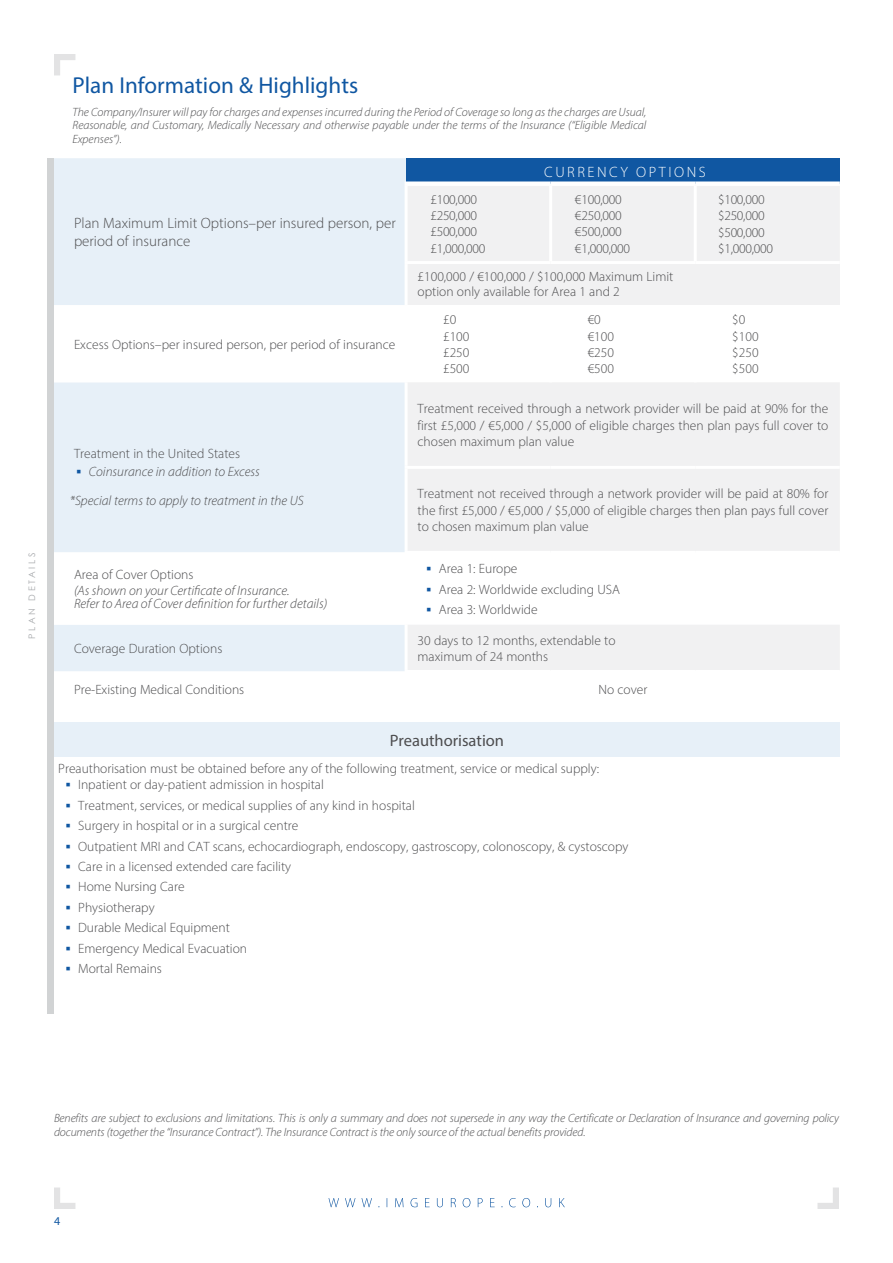
<style>
.page{position:relative;width:893px;height:1263px;background:#fff}
.page>*{position:absolute;margin:0;border:0;box-sizing:border-box;transform-origin:0 0}
.t1{font:23.1px "Myriad Pro";color:#1057a2}
.t2{font:16.5px "Myriad Pro";color:#4d4d4f}
.t3{font:300 15px/18px "Myriad Pro";color:#4d4d4f}
.t4{font:300 15px "Myriad Pro";letter-spacing:.17em;color:#fff}
.t5{font:300 13.5px/16.2px "Myriad Pro";color:#4d4d4f}
.t6{font:italic 300 13.5px/29px "Myriad Pro";color:#4d4d4f}
.t7{font:300 13.5px/16.2px "Myriad Pro";letter-spacing:-.02em;color:#4d4d4f}
.t8{font:italic 300 12px/13.5px "Myriad Pro";letter-spacing:-.01em;color:#4d4d4f;text-align:justify}
.t9{font:12px "Myriad Pro";color:#1057a2}
.t10{font:9px "Century Gothic";letter-spacing:.28em;color:#a7a9ac}
.s1{font-style:italic}
</style>
<div class="page">
<div style="left:54px;top:158px;width:352px;height:147px;background:#e7f0f8"></div>
<div style="left:406px;top:158px;width:434px;height:26px;background:#1057a2"></div>
<div style="left:408px;top:186px;width:432px;height:75px;background:#f1f1f2"></div>
<div style="left:406px;top:262px;width:434px;height:43px;background:#f1f1f2"></div>
<svg style="left:54px;top:382px;width:786px;height:341px;fill:#e7f0f8"></svg>
<svg style="left:408px;top:382px;width:432px;height:288px;fill:#f1f1f2"></svg>
<div style="left:406px;top:671px;width:434px;height:34px;background:#fff"></div>
<div style="left:54px;top:723px;width:786px;height:34px;background:#e7f0f8"></div>
<hr style="left:405px;top:186px;width:3px;height:75px;background:#fff">
<hr style="left:549px;top:186px;width:3px;height:75px;background:#fff">
<hr style="left:694px;top:186px;width:3px;height:75px;background:#fff">
<hr style="left:405px;top:264px;width:3px;height:41px;background:#fff">
<hr style="left:405px;top:554px;width:3px;height:71px;background:#fff">
<hr style="left:405px;top:673px;width:3px;height:32px;background:#fff">
<hr style="left:405px;top:261px;width:146px;height:3px;background:#fff">
<hr style="left:551px;top:261px;width:144px;height:3px;background:#fff">
<hr style="left:695px;top:261px;width:145px;height:3px;background:#fff">
<hr style="left:405px;top:382px;width:3px;height:84px;background:#fff">
<hr style="left:405px;top:469px;width:3px;height:82px;background:#fff">
<hr style="left:405px;top:466px;width:146px;height:3px;background:#fff">
<hr style="left:551px;top:466px;width:144px;height:3px;background:#fff">
<hr style="left:695px;top:466px;width:145px;height:3px;background:#fff">
<hr style="left:405px;top:551px;width:146px;height:3px;background:#fff">
<hr style="left:551px;top:551px;width:144px;height:3px;background:#fff">
<hr style="left:695px;top:551px;width:145px;height:3px;background:#fff">
<hr style="left:405px;top:625px;width:3px;height:45px;background:#fff">
<hr style="left:405px;top:670px;width:146px;height:3px;background:#fff">
<hr style="left:551px;top:670px;width:144px;height:3px;background:#fff">
<hr style="left:695px;top:670px;width:145px;height:3px;background:#fff">
<div style="left:405px;top:181px;width:146px;height:5px;background:#fff"></div>
<div style="left:551px;top:181px;width:144px;height:5px;background:#fff"></div>
<div style="left:695px;top:181px;width:145px;height:5px;background:#fff"></div>
<svg style="left:54px;top:54px;width:21px;height:21px"></svg>
<svg style="left:817px;top:1187px;width:22px;height:22px"></svg>
<svg style="left:54px;top:1187px;width:21px;height:22px"></svg>
<div style="left:47px;top:158px;width:7px;height:856px;background:#d1d3d4"></div>
<svg style="left:329px;top:1198px;width:236px;height:9px"></svg>
<svg style="left:77px;top:470px;width:4px;height:4px"></svg>
<svg style="left:427px;top:567px;width:4px;height:3px"></svg>
<svg style="left:427px;top:587px;width:4px;height:4px"></svg>
<svg style="left:427px;top:608px;width:4px;height:4px"></svg>
<p class="t10" style="left:26px;top:638px;width:87px;rotate:-90deg">PLAN DETAILS</p>
<h1 class="t1" style="left:72px;top:71px;width:287px">Plan Information &amp; Highlights</h1>
<p class="t8" style="left:72px;top:105px;width:575px">The Company/Insurer will pay for charges and expenses incurred during the Period of Coverage so long as the charges are Usual, Reasonable, and Customary, Medically Necessary and otherwise payable under the terms of the Insurance (“Eligible Medical Expenses”).</p>
<p class="t3" style="left:74px;top:214px;width:323px">Plan Maximum Limit Options<span class="s1">–</span>per insured person, per period of insurance</p>
<p class="t5" style="left:74px;top:336px;width:323px">Excess Options<span class="s1">–</span>per insured person, per period of insurance</p>
<p class="t5" style="left:74px;top:445px;width:168px">Treatment in the United States</p>
<p class="t6" style="left:70px;top:457px;width:235px;text-indent:19px">Coinsurance in addition to Excess *Special terms to apply to treatment in the US</p>
<p class="t5" style="left:74px;top:566px;width:121px">Area of Cover Options</p>
<p class="t6" style="left:74px;top:583px;width:255px;line-height:13.5px">(As shown on your Certificate of Insurance.<br>Refer to Area of Cover definition for further details)</p>
<p class="t4" style="left:544px;top:163px;width:163px">CURRENCY OPTIONS</p>
<p class="t7" style="left:430px;top:191px;width:56px">£100,000 £250,000 £500,000 £1,000,000</p>
<p class="t7" style="left:575px;top:191px;width:57px">€100,000 €250,000 €500,000 €1,000,000</p>
<p class="t7" style="left:718px;top:192px;width:56px">$100,000 $250,000 $500,000 $1,000,000</p>
<p class="t5" style="left:418px;top:269px;width:257px;line-height:15px">£100,000 / €100,000 / $100,000 Maximum Limit option only available for Area 1 and 2</p>
<p class="t5" style="left:443px;top:312px;width:28px">£0 £100 £250 £500</p>
<p class="t5" style="left:588px;top:312px;width:28px">€0 €100 €250 €500</p>
<p class="t5" style="left:732px;top:312px;width:28px">$0 $100 $250 $500</p>
<p class="t5" style="left:418px;top:400px;width:412px;text-align:justify">Treatment received through a network provider will be paid at 90% for the first £5,000 / €5,000 / $5,000 of eligible charges then plan pays full cover to chosen maximum plan value</p>
<p class="t5" style="left:418px;top:486px;width:412px;text-align:justify">Treatment not received through a network provider will be paid at 80% for the first £5,000 / €5,000 / $5,000 of eligible charges then plan pays full cover to chosen maximum plan value</p>
<p class="t5" style="left:439px;top:558px;width:183px;line-height:20.7px">Area 1: Europe<br>Area 2: Worldwide excluding USA<br>Area 3: Worldwide</p>
<p class="t5" style="left:74px;top:640px;width:150px">Coverage Duration Options</p>
<p class="t5" style="left:418px;top:632px;width:199px">30 days to 12 months, extendable to maximum of 24 months</p>
<p class="t5" style="left:74px;top:681px;width:172px">Pre-Existing Medical Conditions</p>
<p class="t5" style="left:598px;top:681px;width:50px">No cover</p>
<p class="t2" style="left:390px;top:730px;width:116px">Preauthorisation</p>
<p class="t5" style="left:78px;top:760px;width:522px;text-indent:-20px">Preauthorisation must be obtained before any of the following treatment, service or medical supply:<br>Inpatient or day-patient admission in hospital</p>
<p class="t5" style="left:78px;top:795px;width:552px;line-height:20.4px">Treatment, services, or medical supplies of any kind in hospital<br>Surgery in hospital or in a surgical centre<br>Outpatient MRI and CAT scans, echocardiograph, endoscopy, gastroscopy, colonoscopy, &amp; cystoscopy Care in a licensed extended care facility<br>Home Nursing Care<br>Physiotherapy<br>Durable Medical Equipment<br>Emergency Medical Evacuation<br>Mortal Remains</p>
<p class="t8" style="left:54px;top:1111px;width:786px">Benefits are subject to exclusions and limitations. This is only a summary and does not supersede in any way the Certificate or Declaration of Insurance and governing policy documents (together the “Insurance Contract”). The Insurance Contract is the only source of the actual benefits provided.</p>
<p class="t9" style="left:54px;top:1213px;width:8px">4</p>
</div>
